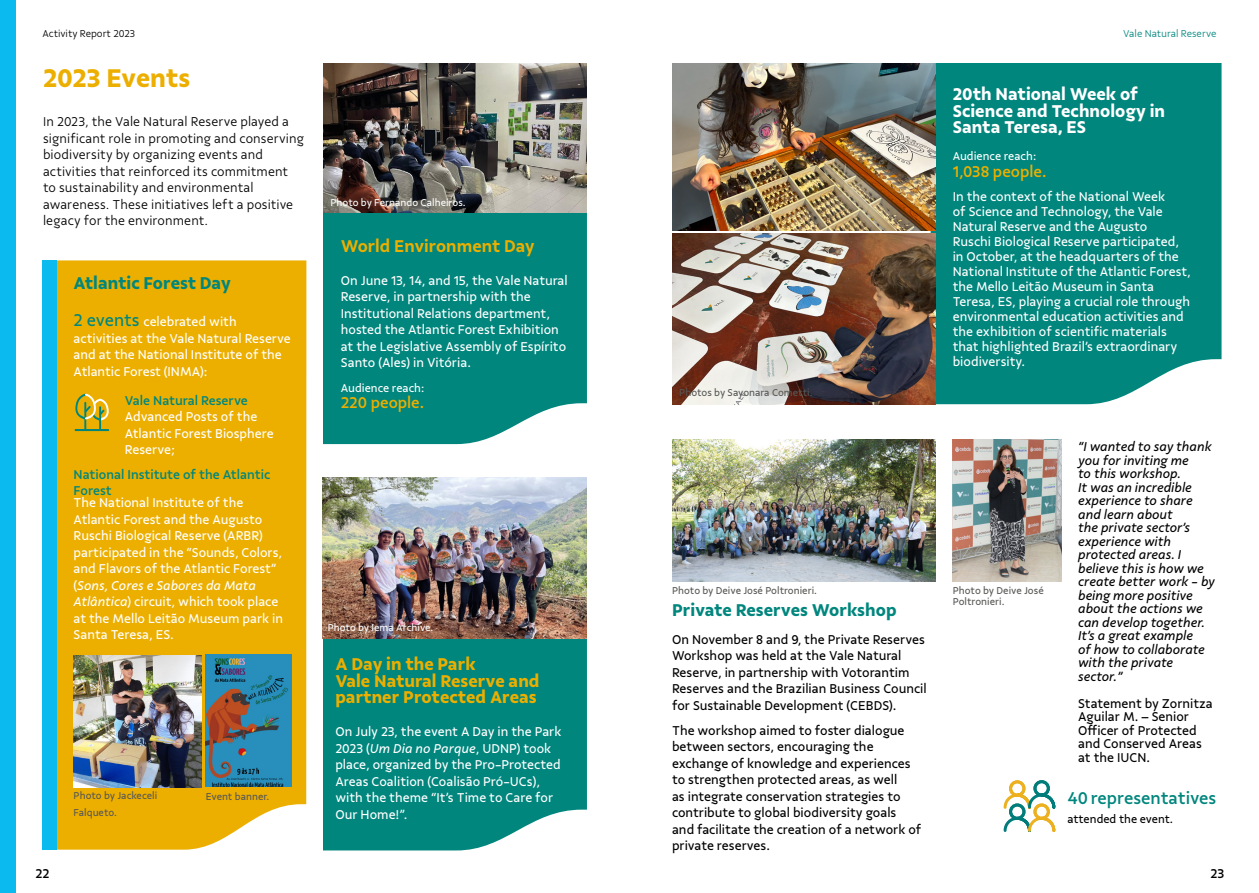
<style>
.page{position:relative;width:1259px;height:893px;background:#fff}
.page>*{position:absolute;margin:0;border:0;box-sizing:border-box;transform-origin:0 0}
.Subtítulos{font:700 27px "Vale Sans";letter-spacing:-.005em;color:#ecaf00}
.t1{font:700 18px/16.5px "Vale Sans";color:#ecaf00}
.t2{font:700 18px/16.5px "Vale Sans";color:#fff}
.Subtítulos-2{font:700 18px "Vale Sans";color:#00867d}
.t3{font:600 18px "Vale Sans";color:#ecaf00}
.t4{font:500 18px "Vale Sans";color:#00867d}
.t5{font:500 16.5px "Vale Sans";color:#ecaf00}
.t6{font:13.5px/16.5px "Vale Sans";color:#fff}
.t7{font:13.5px/16.5px "Vale Sans";color:#000}
.t8{font:italic 13.5px/13.5px "Vale Sans";color:#000}
.t9{font:300 13.5px/16.5px "Vale Sans";letter-spacing:.005em;color:#000}
.t10{font:500 13.5px/16.5px "Vale Sans";color:#00867d}
.t11{font:500 13.5px "Vale Sans";color:#000}
.t12{font:12px "Vale Sans";color:#fff}
.t13{font:12px "Vale Sans";color:#000}
.t14{font:10.5px/10.5px "Vale Sans";color:#585856}
.t15{font:10.5px "Vale Sans";color:#fff}
.t16{font:10.5px/16.5px "Vale Sans";color:#575756}
.t17{font:300 10.5px "Vale Sans";color:#000}
.t18{font:300 10.5px "Vale Sans";color:#00867d}
.s1{font-size:18px;color:#00867d}
.s2{font-style:italic}
</style>
<div class="page">
<div style="left:323px;top:619px;width:264px;height:231px;background:#00867d"></div>
<div style="left:57px;top:260px;width:249px;height:590px;background:#ecaf00"></div>
<div style="left:323px;top:213px;width:264px;height:231px;background:#00867d"></div>
<div style="left:0;top:0;width:15px;height:893px;background:#0bbbef"></div>
<img style="left:74px;top:656px;width:127px;height:131px">
<img style="left:206px;top:655px;width:86px;height:131px">
<img style="left:323px;top:477px;width:263px;height:161px">
<img style="left:323px;top:64px;width:264px;height:148px">
<hr style="left:84px;top:402px;width:2px;height:28px;background:#00867d">
<hr style="left:75px;top:429px;width:34px;height:2px;background:#00867d">
<hr style="left:99px;top:406px;width:2px;height:24px;background:#00867d">
<svg style="left:75px;top:394px;width:34px;height:27px"></svg>
<div style="left:43px;top:260px;width:14px;height:590px;background:#0bbbef"></div>
<img style="left:672px;top:439px;width:263px;height:143px">
<div style="left:930px;top:64px;width:291px;height:340px;background:#00867d"></div>
<img style="left:672px;top:233px;width:263px;height:171px">
<img style="left:672px;top:64px;width:263px;height:166px">
<img style="left:952px;top:439px;width:109px;height:143px">
<svg style="left:1003px;top:780px;width:53px;height:52px"></svg>
<p class="t17" style="left:43px;top:27px;width:94px">Activity Report 2023</p>
<p class="t18" style="left:1123px;top:27px;width:95px">Vale Natural Reserve</p>
<p class="Subtítulos" style="left:43px;top:62px;width:149px">2023 Events</p>
<p class="t9" style="left:43px;top:113px;width:262px">In 2023, the Vale Natural Reserve played a significant role in promoting and conserving biodiversity by organizing events and activities that reinforced its commitment to sustainability and environmental awareness. These initiatives left a positive legacy for the environment.</p>
<p class="Subtítulos-2" style="left:74px;top:272px;width:159px">Atlantic Forest Day</p>
<p class="t6" style="left:74px;top:313px;width:219px"><span class="s1">2 events</span> celebrated with activities at the Vale Natural Reserve and at the National Institute of the<br>Atlantic Forest (INMA):</p>
<p class="t10" style="left:125px;top:392px;width:125px">Vale Natural Reserve</p>
<p class="t6" style="left:125px;top:408px;width:150px">Advanced Posts of the<br>Atlantic Forest Biosphere<br>Reserve;</p>
<p class="t10" style="left:74px;top:466px;width:198px">National Institute of the Atlantic<br>Forest</p>
<p class="t6" style="left:74px;top:494px;width:211px">The National Institute of the<br>Atlantic Forest and the Augusto<br>Ruschi Biological Reserve (ARBR) participated in the “Sounds, Colors, and Flavors of the Atlantic Forest” (<span class="s2">Sons, Cores e Sabores da Mata<br>Atlântica</span>) circuit, which took place at the Mello Leitão Museum park in<br>Santa Teresa, ES.</p>
<p class="t16" style="left:74px;top:787px;width:85px">Photo by Jackeceli<br>Falqueto.</p>
<p class="t16" style="left:206px;top:788px;width:65px">Event banner.</p>
<p class="t15" style="left:330px;top:197px;width:137px">Photo by Fernando Calheiros.</p>
<p class="t3" style="left:341px;top:235px;width:195px">World Environment Day</p>
<p class="t6" style="left:341px;top:272px;width:228px">On June 13, 14, and 15, the Vale Natural Reserve, in partnership with the Institutional Relations department, hosted the Atlantic Forest Exhibition at the Legislative Assembly of Espírito Santo (Ales) in Vitória.</p>
<p class="t12" style="left:341px;top:380px;width:85px">Audience reach:</p>
<p class="t5" style="left:341px;top:393px;width:83px">220 people.</p>
<p class="t15" style="left:328px;top:622px;width:107px">Photo by Iema Archive.</p>
<p class="t1" style="left:335px;top:656px;width:142px">A Day in the Park</p>
<p class="t1" style="left:335px;top:672px;width:206px">Vale Natural Reserve and partner Protected Areas</p>
<p class="t6" style="left:335px;top:723px;width:228px">On July 23, the event A Day in the Park<br>2023 (<span class="s2">Um Dia no Parque</span>, UDNP) took place, organized by the Pro-Protected<br>Areas Coalition (Coalisão Pró-UCs), with the theme “It’s Time to Care for<br>Our Home!”.</p>
<p class="t14" style="left:679px;top:387px;width:135px">Photos by Sayonara Cometti.</p>
<p class="t14" style="left:672px;top:585px;width:147px">Photo by Deive José Poltronieri.</p>
<p class="Subtítulos-2" style="left:672px;top:599px;width:226px">Private Reserves Workshop</p>
<p class="t7" style="left:672px;top:631px;width:256px">On November 8 and 9, the Private Reserves Workshop was held at the Vale Natural Reserve, in partnership with Votorantim Reserves and the Brazilian Business Council for Sustainable Development (CEBDS).</p>
<p class="t7" style="left:672px;top:722px;width:251px">The workshop aimed to foster dialogue between sectors, encouraging the exchange of knowledge and experiences to strengthen protected areas, as well<br>as integrate conservation strategies to contribute to global biodiversity goals and facilitate the creation of a network of private reserves.</p>
<p class="t2" style="left:952px;top:86px;width:214px">20th National Week of<br>Science and Technology in<br>Santa Teresa, ES</p>
<p class="t12" style="left:952px;top:149px;width:85px">Audience reach:</p>
<p class="t5" style="left:952px;top:162px;width:93px">1,038 people.</p>
<p class="t6" style="left:952px;top:189px;width:239px;line-height:15px">In the context of the National Week<br>of Science and Technology, the Vale Natural Reserve and the Augusto<br>Ruschi Biological Reserve participated, in October, at the headquarters of the National Institute of the Atlantic Forest, the Mello Leitão Museum in Santa Teresa, ES, playing a crucial role through environmental education activities and the exhibition of scientific materials that highlighted Brazil’s extraordinary biodiversity.</p>
<p class="t14" style="left:952px;top:585px;width:92px">Photo by Deive José<br>Poltronieri.</p>
<p class="t8" style="left:1078px;top:440px;width:138px">“I wanted to say thank you for inviting me<br>to this workshop.<br>It was an incredible experience to share and learn about<br>the private sector’s experience with protected areas. I believe this is how we create better work - by being more positive about the actions we can develop together.<br>It’s a great example<br>of how to collaborate with the private sector.”</p>
<p class="t7" style="left:1078px;top:696px;width:136px;line-height:13.5px">Statement by Zornitza<br>Aguilar M. – Senior<br>Officer of Protected and Conserved Areas at the IUCN.</p>
<p class="t4" style="left:1067px;top:788px;width:150px">40 representatives</p>
<p class="t13" style="left:1067px;top:811px;width:107px">attended the event.</p>
<p class="t11" style="left:35px;top:865px;width:16px">22</p>
<p class="t11" style="left:1210px;top:865px;width:15px">23</p>
</div>
